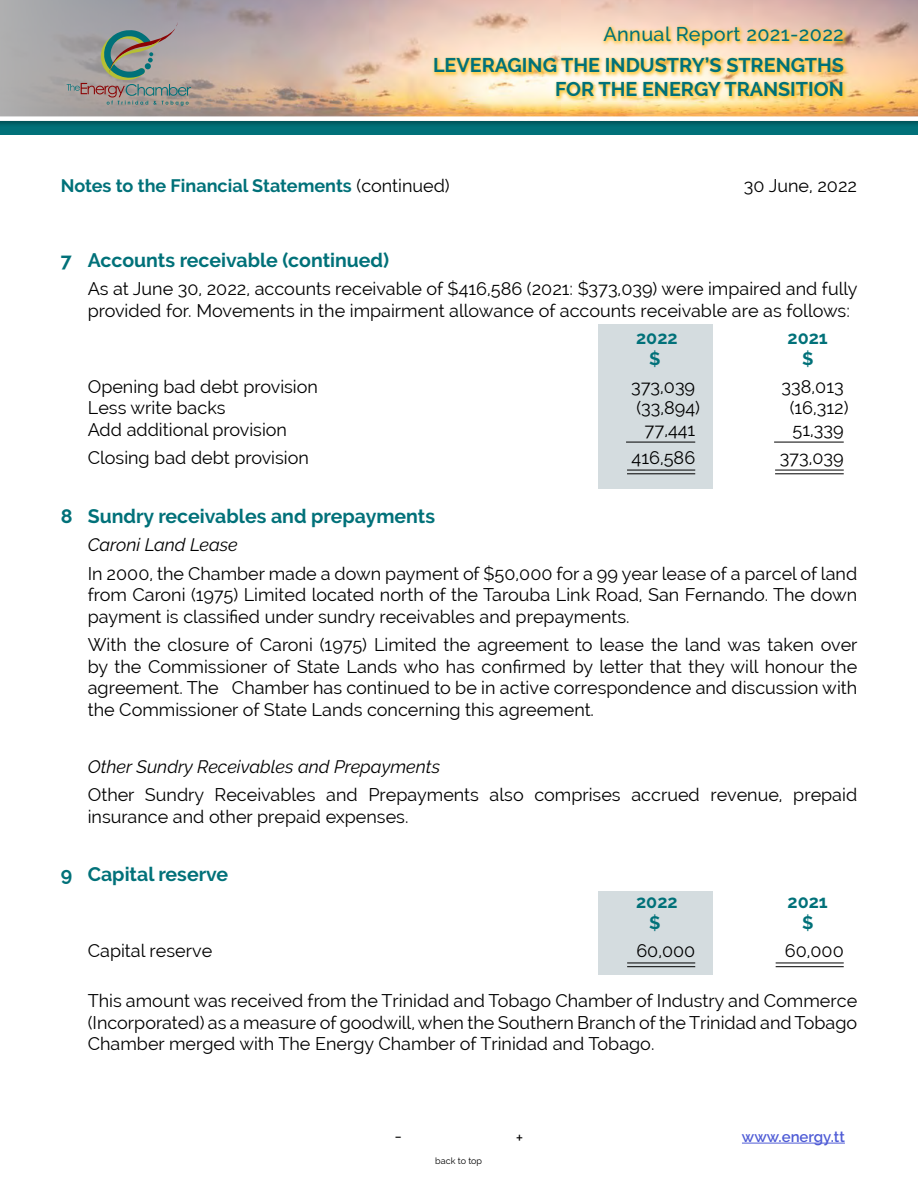
<style>
.page{position:relative;width:918px;height:1188px;background:#fff}
.page>*{position:absolute;margin:0;border:0;box-sizing:border-box;transform-origin:0 0}
.t1{font:700 19.8px/23.7px "Raleway";color:#017179}
.t2{font:500 19.8px "Raleway";letter-spacing:.02em;color:#017179}
.Page_Body_Text_-_Bla{font:700 19.5px "Raleway";color:#017179}
.Page_Body_Text_-_Bla-2{font:18px/21.6px "Raleway";color:#000;text-align:justify}
.Page_Body_Text_-_Bla-3{font:700 18px "Raleway";color:#017179}
.Page_Body_Text_-_Bla-4{font:italic 18px "Raleway";color:#000}
.t3{font:600 15px "Raleway";color:#4f5cd6}
.t4{font:9px "Raleway";color:#000}
.s1{font-weight:400;color:#000}
</style>
<div class="page">
<div style="left:0;top:119px;width:918px;height:16px;background:#017179"></div>
<div style="left:0;top:0;width:918px;height:127px;background:#005f66"></div>
<img style="left:0;top:0;width:918px;height:116px">
<div style="left:0;top:116px;width:918px;height:5px;background:#fff"></div>
<hr style="left:742px;top:1143px;width:103px;height:1px;background:#4f5cd6">
<svg style="left:67px;top:22px;width:124px;height:84px;background:#989893"></svg>
<div style="left:601px;top:24px;width:248px;height:26px;background:#ffc52b;opacity:.9"></div>
<div style="left:432px;top:56px;width:417px;height:45px;background:#ffc52b;opacity:.9"></div>
<div style="left:599px;top:324px;width:114px;height:165px;background:#d4dcdf"></div>
<div style="left:599px;top:891px;width:114px;height:84px;background:#d4dcdf"></div>
<hr style="left:626px;top:442px;width:69px;height:1px;background:#000">
<hr style="left:774px;top:442px;width:70px;height:1px;background:#000">
<hr style="left:627px;top:470px;width:68px;height:1px;background:#000">
<hr style="left:627px;top:473px;width:68px;height:1px;background:#000">
<hr style="left:775px;top:470px;width:69px;height:1px;background:#000">
<hr style="left:775px;top:473px;width:69px;height:1px;background:#000">
<hr style="left:627px;top:963px;width:68px;height:1px;background:#000">
<hr style="left:627px;top:966px;width:68px;height:1px;background:#000">
<hr style="left:776px;top:963px;width:68px;height:1px;background:#000">
<hr style="left:776px;top:966px;width:68px;height:1px;background:#000">
<p class="t2" style="left:603px;top:22px;width:242px">Annual Report 2021-2022</p>
<p class="t1" style="left:433px;top:53px;width:412px">LEVERAGING THE INDUSTRY’S STRENGTHS</p>
<p class="t1" style="left:433px;top:53px;width:413px;text-indent:123px">LEVERAGING THE INDUSTRY’<br>STRENGTHS FOR THE ENERGY TRANSITION</p>
<p class="Page_Body_Text_-_Bla-3" style="left:61px;top:176px;width:391px">Notes to the Financial Statements <span class="s1">(continued)</span></p>
<p class="Page_Body_Text_-_Bla-2" style="left:744px;top:175px;width:115px">30 June, 2022</p>
<p class="Page_Body_Text_-_Bla" style="left:61px;top:249px;width:330px">7 Accounts receivable (continued)</p>
<p class="Page_Body_Text_-_Bla-2" style="left:88px;top:278px;width:771px">As at June 30, 2022, accounts receivable of $416,586 (2021: $373,039) were impaired and fully provided for. Movements in the impairment allowance of accounts receivable are as follows:</p>
<p class="Page_Body_Text_-_Bla-3" style="left:636px;top:327px;width:43px">2022</p>
<p class="Page_Body_Text_-_Bla-3" style="left:788px;top:327px;width:42px">2021</p>
<p class="Page_Body_Text_-_Bla-3" style="left:649px;top:348px;width:13px">$</p>
<p class="Page_Body_Text_-_Bla-3" style="left:802px;top:348px;width:13px">$</p>
<p class="Page_Body_Text_-_Bla-2" style="left:88px;top:376px;width:232px">Opening bad debt provision</p>
<p class="Page_Body_Text_-_Bla-2" style="left:631px;top:376px;width:66px">373,039</p>
<p class="Page_Body_Text_-_Bla-2" style="left:782px;top:376px;width:64px">338,013</p>
<p class="Page_Body_Text_-_Bla-2" style="left:88px;top:397px;width:139px">Less write backs</p>
<p class="Page_Body_Text_-_Bla-2" style="left:636px;top:397px;width:65px">(33,894)</p>
<p class="Page_Body_Text_-_Bla-2" style="left:790px;top:397px;width:60px">(16,312)</p>
<p class="Page_Body_Text_-_Bla-2" style="left:88px;top:419px;width:201px">Add additional provision</p>
<p class="Page_Body_Text_-_Bla-2" style="left:644px;top:419px;width:52px">77,441</p>
<p class="Page_Body_Text_-_Bla-2" style="left:793px;top:419px;width:53px">51,339</p>
<p class="Page_Body_Text_-_Bla-2" style="left:88px;top:447px;width:223px">Closing bad debt provision</p>
<p class="Page_Body_Text_-_Bla-2" style="left:632px;top:447px;width:65px">416,586</p>
<p class="Page_Body_Text_-_Bla-2" style="left:780px;top:447px;width:66px">373,039</p>
<p class="Page_Body_Text_-_Bla" style="left:61px;top:505px;width:376px">8 Sundry receivables and prepayments</p>
<p class="Page_Body_Text_-_Bla-4" style="left:88px;top:534px;width:152px">Caroni Land Lease</p>
<p class="Page_Body_Text_-_Bla-2" style="left:88px;top:562px;width:771px">In 2000, the Chamber made a down payment of $50,000 for a 99 year lease of a parcel of land from Caroni (1975) Limited located north of the Tarouba Link Road, San Fernando. The down payment is classified under sundry receivables and prepayments.</p>
<p class="Page_Body_Text_-_Bla-2" style="left:88px;top:634px;width:771px">With the closure of Caroni (1975) Limited the agreement to lease the land was taken over by the Commissioner of State Lands who has confirmed by letter that they will honour the agreement. The Chamber has continued to be in active correspondence and discussion with the Commissioner of State Lands concerning this agreement.</p>
<p class="Page_Body_Text_-_Bla-4" style="left:88px;top:756px;width:354px">Other Sundry Receivables and Prepayments</p>
<p class="Page_Body_Text_-_Bla-2" style="left:88px;top:784px;width:771px">Other Sundry Receivables and Prepayments also comprises accrued revenue, prepaid insurance and other prepaid expenses.</p>
<p class="Page_Body_Text_-_Bla" style="left:61px;top:863px;width:169px">9 Capital reserve</p>
<p class="Page_Body_Text_-_Bla-3" style="left:636px;top:892px;width:43px">2022</p>
<p class="Page_Body_Text_-_Bla-3" style="left:788px;top:892px;width:42px">2021</p>
<p class="Page_Body_Text_-_Bla-3" style="left:649px;top:912px;width:13px">$</p>
<p class="Page_Body_Text_-_Bla-3" style="left:802px;top:912px;width:13px">$</p>
<p class="Page_Body_Text_-_Bla-2" style="left:88px;top:940px;width:126px">Capital reserve</p>
<p class="Page_Body_Text_-_Bla-2" style="left:636px;top:940px;width:60px">60,000</p>
<p class="Page_Body_Text_-_Bla-2" style="left:785px;top:940px;width:60px">60,000</p>
<p class="Page_Body_Text_-_Bla-2" style="left:88px;top:990px;width:771px">This amount was received from the Trinidad and Tobago Chamber of Industry and Commerce (Incorporated) as a measure of goodwill, when the Southern Branch of the Trinidad and Tobago Chamber merged with The Energy Chamber of Trinidad and Tobago.</p>
<p class="Page_Body_Text_-_Bla-2" style="left:395px;top:1125px;width:9px">-</p>
<p class="Page_Body_Text_-_Bla-2" style="left:516px;top:1126px;width:9px">+</p>
<p class="t3" style="left:742px;top:1128px;width:104px">www.energy.tt</p>
<p class="t4" style="left:435px;top:1156px;width:48px">back to top</p>
</div>
